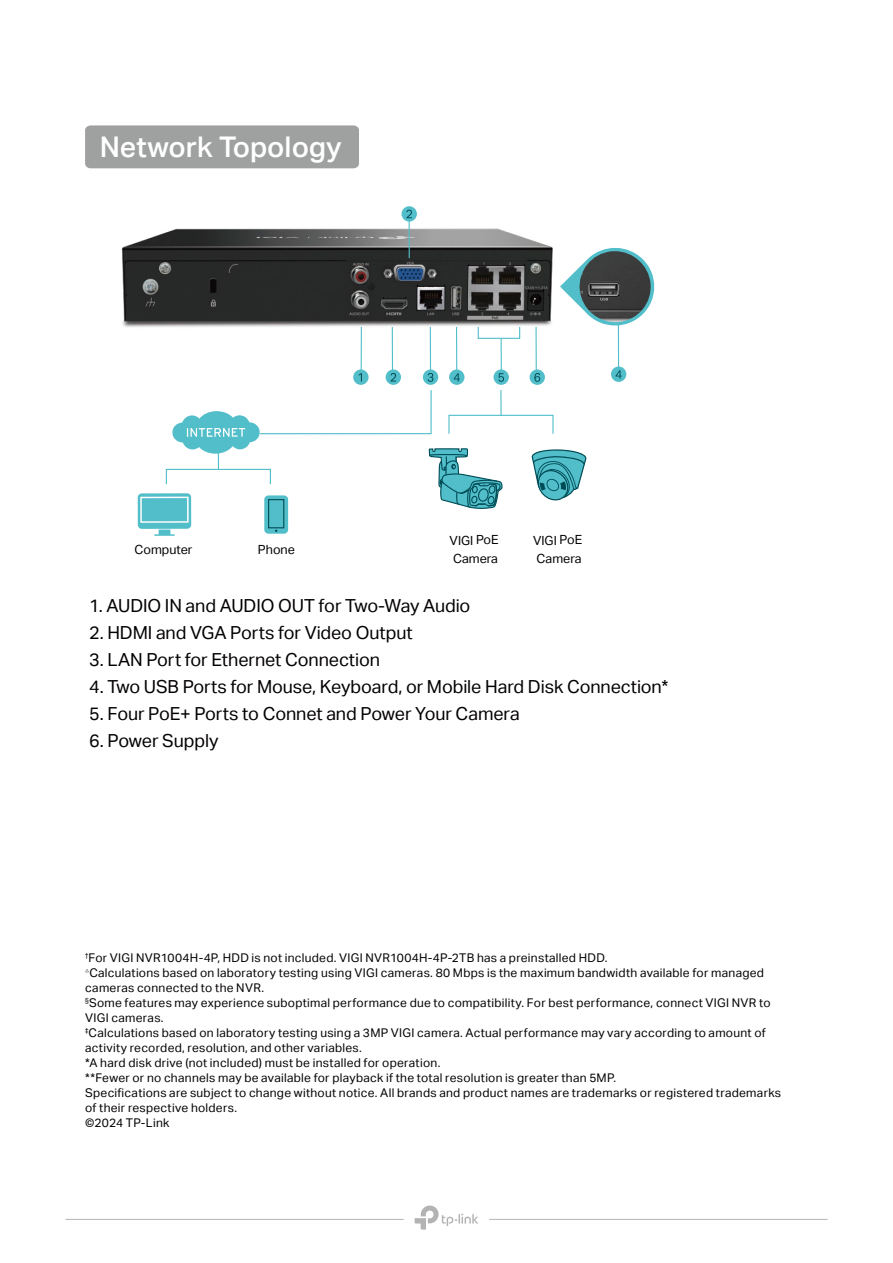
<style>
.page{position:relative;width:893px;height:1263px;background:#fff}
.page>*{position:absolute;margin:0;border:0;box-sizing:border-box;transform-origin:0 0}
.t1{font:28.5px "TP Link Aktiv Medium";color:#fff}
.t2{font:18px "TP Link Aktiv Regular";letter-spacing:-.005em;color:#040000}
.t3{font:12.6px/18.5px "TP Link Aktiv Regular";letter-spacing:-.005em;color:#040000}
.t4{font:12px/15px "TP Link Aktiv Regular";letter-spacing:.02em;color:#040000}
</style>
<div class="page">
<img style="left:121px;top:226px;width:432px;height:102px">
<svg style="left:531px;top:449px;width:56px;height:51px"></svg>
<div style="left:423px;top:369px;width:15px;height:16px;background:#51beca;border-radius:50%"></div>
<svg style="left:428px;top:373px;width:5px;height:9px"></svg>
<hr style="left:430px;top:327px;width:1px;height:43px;background:#51beca">
<div style="left:449px;top:369px;width:15px;height:16px;background:#51beca;border-radius:50%"></div>
<svg style="left:454px;top:373px;width:6px;height:8px"></svg>
<hr style="left:456px;top:327px;width:1px;height:43px;background:#51beca">
<svg style="left:386px;top:369px;width:15px;height:16px"></svg>
<svg style="left:390px;top:373px;width:6px;height:8px"></svg>
<hr style="left:392px;top:327px;width:1px;height:43px;background:#51beca">
<div style="left:353px;top:369px;width:16px;height:16px;background:#51beca;border-radius:50%"></div>
<svg style="left:358px;top:373px;width:4px;height:8px"></svg>
<hr style="left:361px;top:327px;width:1px;height:44px;background:#51beca">
<div style="left:530px;top:369px;width:15px;height:16px;background:#51beca;border-radius:50%"></div>
<svg style="left:534px;top:373px;width:6px;height:9px"></svg>
<hr style="left:535px;top:327px;width:2px;height:43px;background:#51beca">
<hr style="left:501px;top:338px;width:1px;height:37px;background:#51beca">
<div style="left:478px;top:326px;width:42px;height:13px;border:1px solid #51beca"></div>
<svg style="left:493px;top:369px;width:16px;height:16px"></svg>
<svg style="left:498px;top:373px;width:6px;height:9px"></svg>
<div style="left:448px;top:415px;width:106px;height:19px;border:1px solid #51beca"></div>
<svg style="left:137px;top:390px;width:366px;height:146px"></svg>
<hr style="left:409px;top:216px;width:1px;height:42px;background:#51beca">
<svg style="left:402px;top:206px;width:15px;height:16px"></svg>
<svg style="left:406px;top:210px;width:6px;height:8px"></svg>
<svg style="left:560px;top:247px;width:95px;height:82px"></svg>
<img style="left:578px;top:251px;width:74px;height:73px">
<hr style="left:65px;top:1219px;width:339px;height:1px;background:#b6b5b5">
<hr style="left:489px;top:1219px;width:338px;height:1px;background:#b6b5b5">
<svg style="left:415px;top:1205px;width:63px;height:24px"></svg>
<div style="left:85px;top:125px;width:274px;height:43px;background:#9fa0a0"></div>
<div style="left:611px;top:366px;width:15px;height:16px;background:#51beca;border-radius:50%"></div>
<svg style="left:616px;top:370px;width:6px;height:9px"></svg>
<hr style="left:618px;top:324px;width:1px;height:43px;background:#51beca">
<h1 class="t1" style="left:100px;top:131px;width:243px">Network Topology</h1>
<p class="t3" style="left:134px;top:540px;width:60px">Computer</p>
<p class="t3" style="left:258px;top:540px;width:39px">Phone</p>
<p class="t3" style="left:450px;top:531px;width:51px">VIGI PoE<br>Camera</p>
<p class="t3" style="left:533px;top:531px;width:51px">VIGI PoE<br>Camera</p>
<h2 class="t2" style="left:89px;top:596px;width:383px">1. AUDIO IN and AUDIO OUT for Two-Way Audio</h2>
<h2 class="t2" style="left:89px;top:623px;width:325px">2. HDMI and VGA Ports for Video Output</h2>
<h2 class="t2" style="left:89px;top:650px;width:292px">3. LAN Port for Ethernet Connection</h2>
<h2 class="t2" style="left:89px;top:677px;width:581px">4. Two USB Ports for Mouse, Keyboard, or Mobile Hard Disk Connection*</h2>
<h2 class="t2" style="left:89px;top:704px;width:432px">5. Four PoE+ Ports to Connet and Power Your Camera</h2>
<h2 class="t2" style="left:89px;top:731px;width:131px">6. Power Supply</h2>
<p class="t4" style="left:85px;top:950px;width:697px"><sup>†</sup>For VIGI NVR1004H-4P, HDD is not included. VIGI NVR1004H-4P-2TB has a preinstalled HDD.<br><sup>△</sup>Calculations based on laboratory testing using VIGI cameras. 80 Mbps is the maximum bandwidth available for managed cameras connected to the NVR.<br><sup>§</sup>Some features may experience suboptimal performance due to compatibility. For best performance, connect VIGI NVR to VIGI cameras.<br><sup>‡</sup>Calculations based on laboratory testing using a 3MP VIGI camera. Actual performance may vary according to amount of activity recorded, resolution, and other variables.<br>*A hard disk drive (not included) must be installed for operation.<br>**Fewer or no channels may be available for playback if the total resolution is greater than 5MP.<br>Specifications are subject to change without notice. All brands and product names are trademarks or registered trademarks of their respective holders.<br>©2024 TP-Link</p>
</div>
